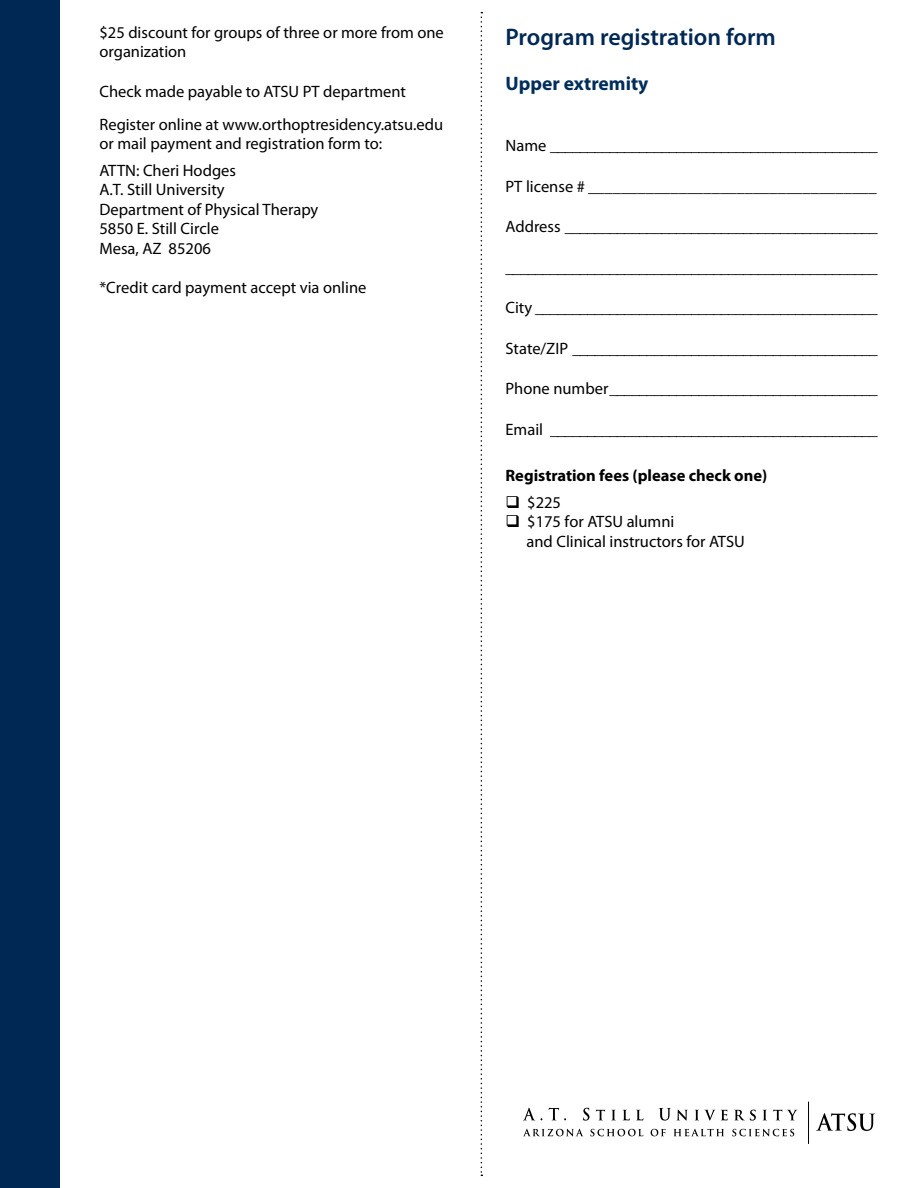
<style>
.page{position:relative;width:918px;height:1188px;background:#fff}
.page>*{position:absolute;margin:0;border:0;box-sizing:border-box;transform-origin:0 0}
.t1{font:600 24px "Myriad Pro";color:#002855}
.t2{font:700 19.5px "Myriad Pro";color:#002d5b}
.t3{font:16.5px/19.5px "Myriad Pro";color:#000}
.t4{font:700 16.5px "Myriad Pro";color:#000}
</style>
<div class="page">
<div style="left:0;top:0;width:59px;height:1188px;background:#002855"></div>
<svg style="left:481px;top:12px;width:1px;height:1164px"></svg>
<svg style="left:524px;top:1108px;width:11px;height:12px"></svg>
<svg style="left:549px;top:1108px;width:17px;height:12px"></svg>
<svg style="left:583px;top:1108px;width:6px;height:13px"></svg>
<svg style="left:596px;top:1110px;width:9px;height:10px"></svg>
<svg style="left:611px;top:1110px;width:5px;height:10px"></svg>
<svg style="left:623px;top:1110px;width:7px;height:10px"></svg>
<svg style="left:636px;top:1110px;width:7px;height:10px"></svg>
<svg style="left:659px;top:1108px;width:29px;height:13px"></svg>
<svg style="left:695px;top:1110px;width:20px;height:11px"></svg>
<svg style="left:721px;top:1110px;width:7px;height:10px"></svg>
<svg style="left:734px;top:1110px;width:22px;height:11px"></svg>
<svg style="left:763px;top:1110px;width:4px;height:10px"></svg>
<svg style="left:773px;top:1110px;width:25px;height:10px"></svg>
<svg style="left:523px;top:1129px;width:60px;height:7px"></svg>
<svg style="left:590px;top:1129px;width:53px;height:7px"></svg>
<svg style="left:651px;top:1129px;width:15px;height:7px"></svg>
<svg style="left:673px;top:1129px;width:51px;height:7px"></svg>
<svg style="left:732px;top:1129px;width:62px;height:7px"></svg>
<hr style="left:808px;top:1102px;width:1px;height:42px;background:#000">
<svg style="left:816px;top:1113px;width:59px;height:18px"></svg>
<p class="t3" style="left:99px;top:23px;width:346px">$25 discount for groups of three or more from one organization</p>
<p class="t3" style="left:99px;top:75px;width:345px;line-height:33px">Check made payable to ATSU PT department<br>Register online at www.orthoptresidency.atsu.edu</p>
<p class="t3" style="left:99px;top:131px;width:284px;line-height:26.2px">or mail payment and registration form to:<br>ATTN: Cheri Hodges</p>
<p class="t3" style="left:99px;top:180px;width:220px">A.T. Still University<br>Department of Physical Therapy<br>5850 E. Still Circle<br>Mesa, AZ 85206</p>
<p class="t3" style="left:99px;top:277px;width:269px">*Credit card payment accept via online</p>
<h1 class="t1" style="left:506px;top:24px;width:272px">Program registration form</h1>
<p class="t2" style="left:506px;top:73px;width:144px">Upper extremity</p>
<p class="t3" style="left:506px;top:136px;width:374px">Name ____________________________________________</p>
<p class="t3" style="left:506px;top:177px;width:373px">PT license # ___________________________________</p>
<p class="t3" style="left:506px;top:217px;width:374px">Address __________________________________________</p>
<p class="t3" style="left:506px;top:258px;width:374px">__________________________________________________</p>
<p class="t3" style="left:506px;top:298px;width:374px">City ______________________________________________</p>
<p class="t3" style="left:506px;top:339px;width:374px">State/ZIP _________________________________________</p>
<p class="t3" style="left:506px;top:379px;width:374px">Phone number____________________________________</p>
<p class="t3" style="left:506px;top:420px;width:374px">Email ____________________________________________</p>
<p class="t4" style="left:506px;top:466px;width:263px">Registration fees (please check one)</p>
<p class="t3" style="left:506px;top:493px;width:57px">❑ $225</p>
<p class="t3" style="left:527px;top:512px;width:220px;text-indent:-21px">❑ $175 for ATSU alumni<br>and Clinical instructors for ATSU</p>
</div>
